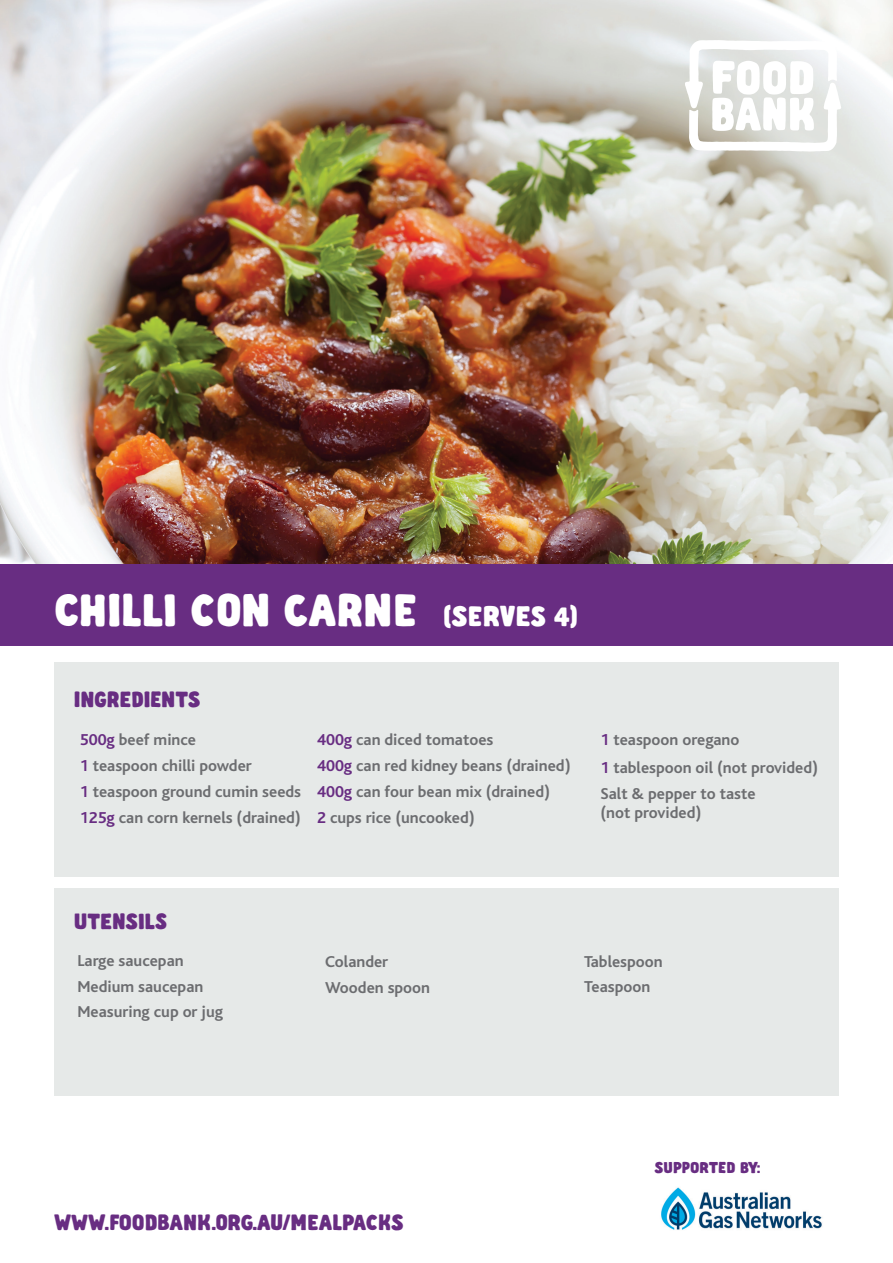
<style>
.page{position:relative;width:893px;height:1263px;background:#fff}
.page>*{position:absolute;margin:0;border:0;box-sizing:border-box;transform-origin:0 0}
.t1{font:43.5px "Abraham";color:#fff}
.t2{font:21px "Abraham";letter-spacing:-.005em;color:#682d82}
.t3{font:700 16.5px/25.8px "Bliss";color:#6c6d70}
.t4{font:15px "Abraham";color:#682d82}
.s1{font-size:27px}
.s2{color:#682d82}
</style>
<div class="page">
<div style="left:54px;top:662px;width:785px;height:214px;background:#e6e9e8"></div>
<div style="left:54px;top:889px;width:785px;height:207px;background:#e6e9e8"></div>
<div style="left:0;top:562px;width:893px;height:83px;background:#682d82"></div>
<div style="left:0;top:562px;width:893px;height:84px;border:2px solid #682d82"></div>
<img style="left:0;top:0;width:893px;height:563px">
<svg style="left:685px;top:37px;width:172px;height:115px"></svg>
<img style="left:661px;top:1187px;width:161px;height:43px">
<h1 class="t1" style="left:54px;top:583px;width:525px">CHILLI CON CARNE <span class="s1">(SERVES 4)</span></h1>
<p class="t2" style="left:74px;top:687px;width:128px">INGREDIENTS</p>
<p class="t3" style="left:80px;top:727px;width:223px"><span class="s2">500g</span> beef mince<br><span class="s2">1</span> teaspoon chilli powder<br><span class="s2">1</span> teaspoon ground cumin seeds<br><span class="s2">125g</span> can corn kernels (drained)</p>
<p class="t3" style="left:317px;top:727px;width:255px"><span class="s2">400g</span> can diced tomatoes<br><span class="s2">400g</span> can red kidney beans (drained)<br><span class="s2">400g</span> can four bean mix (drained)<br><span class="s2">2</span> cups rice (uncooked)</p>
<p class="t3" style="left:600px;top:726px;width:219px;line-height:27.6px"><span class="s2">1</span> teaspoon oregano<br><span class="s2">1</span> tablespoon oil (not provided)</p>
<p class="t3" style="left:600px;top:783px;width:157px;line-height:19.8px">Salt &amp; pepper to taste (not provided)</p>
<p class="t2" style="left:74px;top:909px;width:95px">UTENSILS</p>
<p class="t3" style="left:77px;top:948px;width:147px">Large saucepan<br>Medium saucepan<br>Measuring cup or jug</p>
<p class="t3" style="left:325px;top:949px;width:106px">Colander<br>Wooden spoon</p>
<p class="t3" style="left:584px;top:949px;width:80px">Tablespoon<br>Teaspoon</p>
<p class="t2" style="left:54px;top:1210px;width:350px">WWW.FOODBANK.ORG.AU/MEALPACKS</p>
<p class="t4" style="left:654px;top:1158px;width:108px">SUPPORTED BY:</p>
</div>
